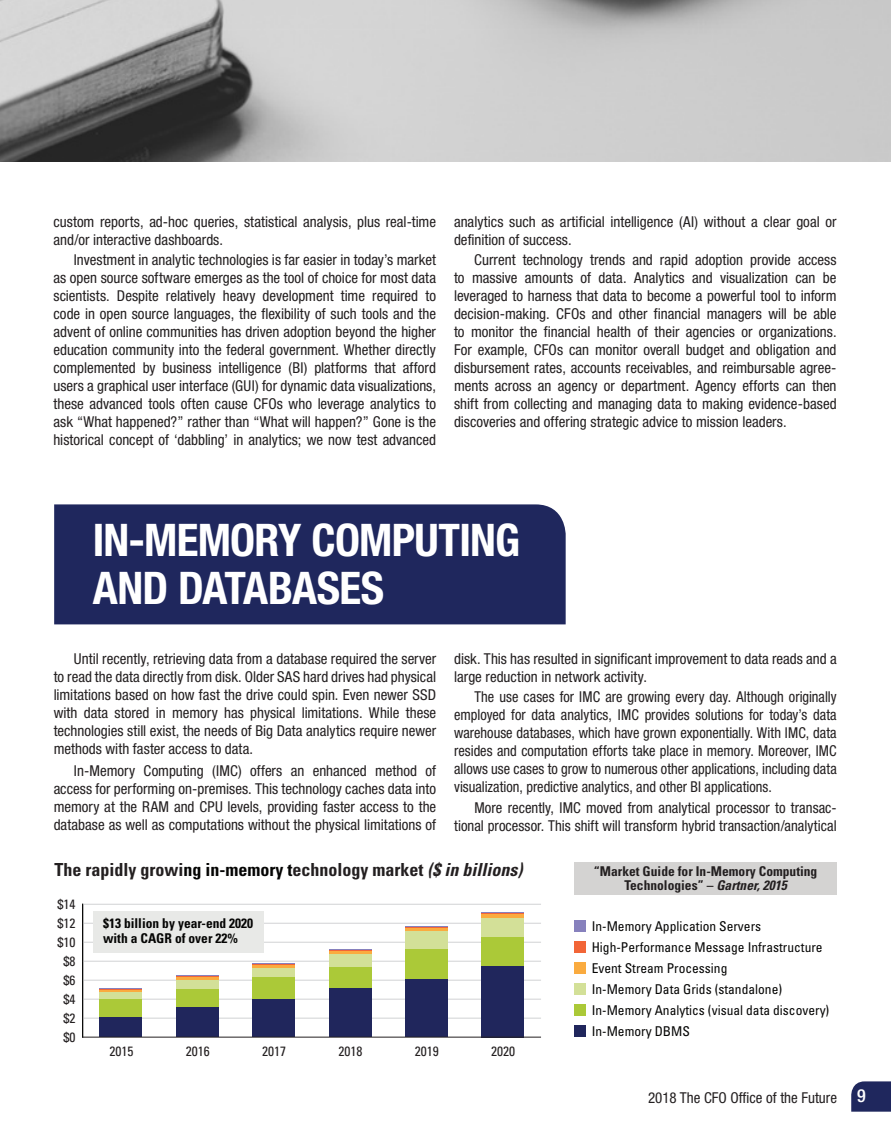
<style>
.page{position:relative;width:891px;height:1134px;background:#fff}
.page>*{position:absolute;margin:0;border:0;box-sizing:border-box;transform-origin:0 0}
.t1{font:700 condensed 45px/48px "Helvetica Neue LT Std";letter-spacing:-.015em;color:#fff}
.t2{font:700 condensed 18px "Univers LT Std";color:#231f20}
.t3{font:condensed 15px/18px "Helvetica Neue LT Std";color:#231f20;text-align:justify}
.t4{font:condensed 15px/18px "Helvetica Neue LT Std";color:#231f20;text-align:justify;scale:.96 1}
.t5{font:condensed 13.5px/21px "Univers LT Std";color:#050504}
.t6{font:700 condensed 13.5px/13.5px "Univers LT Std";color:#231f20;text-align:center}
.t7{font:condensed 13.5px "Univers LT Std";color:#231f20}
.t8{font:700 condensed 13.5px/15px "Univers LT Std";color:#050504}
.s1{color:#050504}
.s2{font-style:italic}
.s3{font-weight:500;font-size:18px;color:#fff}
</style>
<div class="page">
<img style="left:0;top:0;width:891px;height:162px">
<svg style="left:851px;top:1081px;width:40px;height:31px"></svg>
<div style="left:54px;top:504px;width:512px;height:120px;background:#1f275d"></div>
<hr style="left:83px;top:1018px;width:458px;height:1px;background:#d1d2d4">
<hr style="left:83px;top:999px;width:458px;height:1px;background:#d1d2d4">
<hr style="left:83px;top:980px;width:458px;height:1px;background:#d1d2d4">
<hr style="left:83px;top:961px;width:458px;height:1px;background:#d1d2d4">
<hr style="left:83px;top:942px;width:458px;height:1px;background:#d1d2d4">
<hr style="left:83px;top:923px;width:458px;height:1px;background:#d1d2d4">
<hr style="left:83px;top:904px;width:458px;height:1px;background:#d1d2d4">
<hr style="left:99px;top:988px;width:43px;height:1px;background:#8781bd">
<hr style="left:176px;top:975px;width:43px;height:1px;background:#8781bd">
<hr style="left:252px;top:963px;width:43px;height:1px;background:#8781bd">
<hr style="left:329px;top:949px;width:42px;height:1px;background:#8781bd">
<hr style="left:405px;top:926px;width:43px;height:1px;background:#8781bd">
<hr style="left:481px;top:912px;width:43px;height:1px;background:#8781bd">
<hr style="left:99px;top:989px;width:43px;height:1px;background:#f26537">
<hr style="left:176px;top:976px;width:43px;height:1px;background:#f26537">
<hr style="left:252px;top:964px;width:43px;height:1px;background:#f26537">
<hr style="left:329px;top:950px;width:42px;height:1px;background:#f26537">
<hr style="left:405px;top:927px;width:43px;height:1px;background:#f26537">
<hr style="left:481px;top:913px;width:43px;height:1px;background:#f26537">
<hr style="left:99px;top:990px;width:43px;height:3px;background:#faab3f">
<hr style="left:176px;top:977px;width:43px;height:3px;background:#faab3f">
<hr style="left:252px;top:965px;width:43px;height:3px;background:#faab3f">
<svg style="left:329px;top:951px;width:42px;height:4px"></svg>
<svg style="left:405px;top:928px;width:43px;height:4px"></svg>
<hr style="left:481px;top:914px;width:43px;height:4px;background:#faab3f">
<div style="left:99px;top:993px;width:43px;height:6px;background:#d3e098"></div>
<div style="left:176px;top:980px;width:43px;height:9px;background:#d3e098"></div>
<div style="left:252px;top:968px;width:43px;height:9px;background:#d3e098"></div>
<div style="left:329px;top:955px;width:42px;height:12px;background:#d3e098"></div>
<div style="left:405px;top:932px;width:43px;height:17px;background:#d3e098"></div>
<div style="left:481px;top:918px;width:43px;height:19px;background:#d3e098"></div>
<div style="left:99px;top:999px;width:43px;height:18px;background:#abc938"></div>
<div style="left:176px;top:989px;width:43px;height:19px;background:#abc938"></div>
<div style="left:252px;top:977px;width:43px;height:22px;background:#abc938"></div>
<div style="left:329px;top:967px;width:42px;height:22px;background:#abc938"></div>
<div style="left:405px;top:949px;width:43px;height:30px;background:#abc938"></div>
<div style="left:481px;top:937px;width:43px;height:29px;background:#abc938"></div>
<div style="left:99px;top:1017px;width:43px;height:20px;background:#20265c"></div>
<div style="left:176px;top:1008px;width:43px;height:29px;background:#20265c"></div>
<div style="left:252px;top:999px;width:43px;height:38px;background:#20265c"></div>
<div style="left:329px;top:989px;width:42px;height:48px;background:#20265c"></div>
<div style="left:405px;top:979px;width:43px;height:58px;background:#20265c"></div>
<div style="left:481px;top:966px;width:43px;height:71px;background:#20265c"></div>
<hr style="left:83px;top:1037px;width:458px;height:1px;background:#231f20">
<hr style="left:82px;top:904px;width:1px;height:133px;background:#050504">
<div style="left:93px;top:911px;width:170px;height:42px;background:#e8e9e7"></div>
<div style="left:574px;top:863px;width:263px;height:32px;background:#d4d3d2"></div>
<div style="left:574px;top:1025px;width:12px;height:12px;background:#20265c"></div>
<div style="left:574px;top:1004px;width:12px;height:12px;background:#abc938"></div>
<div style="left:574px;top:983px;width:12px;height:12px;background:#d3e098"></div>
<div style="left:574px;top:962px;width:12px;height:12px;background:#faab3f"></div>
<div style="left:574px;top:941px;width:12px;height:12px;background:#f26537"></div>
<div style="left:574px;top:920px;width:12px;height:12px;background:#8781bd"></div>
<p class="t3" style="left:53px;top:212px;width:384px">custom reports, ad-hoc queries, statistical analysis, plus real-time and/or interactive dashboards.</p>
<p class="t3" style="left:53px;top:251px;width:384px;text-indent:20px">Investment in analytic technologies is far easier in today’s market as open source software emerges as the tool of choice for most data scientists. Despite relatively heavy development time required to code in open source languages, the flexibility of such tools and the advent of online communities has driven adoption beyond the higher education community into the federal government. Whether directly complemented by business intelligence (BI) platforms that afford users a graphical user interface (GUI) for dynamic data visualizations, these advanced tools often cause CFOs who leverage analytics to ask “What happened?” rather than “What will happen?” Gone is the historical concept of ‘dabbling’ in analytics; we now test advanced</p>
<p class="t3" style="left:454px;top:212px;width:384px">analytics such as artificial intelligence (AI) without a clear goal or definition of success.</p>
<p class="t3" style="left:454px;top:251px;width:384px;text-indent:20px">Current technology trends and rapid adoption provide access to massive amounts of data. Analytics and visualization can be leveraged to harness that data to become a powerful tool to inform decision-making. CFOs and other financial managers will be able to monitor the financial health of their agencies or organizations.<br>For example, CFOs can monitor overall budget and obligation and disbursement rates, accounts receivables, and reimbursable agree&shy;ments across an agency or department. Agency efforts can then shift from collecting and managing data to making evidence-based discoveries and offering strategic advice to mission leaders.</p>
<p class="t1" style="left:93px;top:516px;width:429px">IN-MEMORY COMPUTING<br>AND DATABASES</p>
<p class="t3" style="left:54px;top:649px;width:384px;text-indent:20px">Until recently, retrieving data from a database required the server to read the data directly from disk. Older SAS hard drives had physical limitations based on how fast the drive could spin. Even newer SSD with data stored in memory has physical limitations. While these technologies still exist, the needs of Big Data analytics require newer methods with faster access to data.</p>
<p class="t3" style="left:54px;top:762px;width:384px;text-indent:20px">In-Memory Computing (IMC) offers an enhanced method of access for performing on-premises. This technology caches data into memory at the RAM and CPU levels, providing faster access to the database as well as computations without the physical limitations of</p>
<p class="t3" style="left:454px;top:649px;width:384px">disk. This has resulted in significant improvement to data reads and a large reduction in network activity.</p>
<p class="t4" style="left:454px;top:688px;width:400px;text-indent:20px">The use cases for IMC are growing every day. Although originally employed for data analytics, IMC provides solutions for today’s data warehouse databases, which have grown exponentially. With IMC, data resides and computation efforts take place in memory. Moreover, IMC allows use cases to grow to numerous other applications, including data visualization, predictive analytics, and other BI applications.</p>
<p class="t3" style="left:454px;top:799px;width:384px;text-align:right">More recently, IMC moved from analytical processor to transac&shy;tional processor. This shift will transform hybrid transaction/analytical</p>
<p class="t2" style="left:54px;top:858px;width:469px">The rapidly growi<span class="s1">ng in-memory t</span>echnology market <span class="s2">($ in billions)</span></p>
<p class="t8" style="left:103px;top:916px;width:152px">$13 billion by year-end 2020 with a CAGR of over 22%</p>
<p class="t5" style="left:592px;top:916px;width:239px">In-Memory Application Servers<br>High-Performance Message Infrastructure<br>Event Stream Processing<br>In-Memory Data Grids (standalone)<br>In-Memory Analytics (visual data discovery)<br>In-Memory DBMS</p>
<p class="t6" style="left:594px;top:865px;width:225px">“Market Guide for In-Memory Computing<br>Technologies” – <span class="s2">Gartner, 2015</span></p>
<p class="t7" style="left:58px;top:896px;width:19px">$14</p>
<p class="t7" style="left:58px;top:915px;width:19px">$12</p>
<p class="t7" style="left:58px;top:934px;width:19px">$10</p>
<p class="t7" style="left:64px;top:953px;width:13px">$8</p>
<p class="t7" style="left:64px;top:972px;width:13px">$6</p>
<p class="t7" style="left:64px;top:990px;width:13px">$4</p>
<p class="t7" style="left:64px;top:1009px;width:13px">$2</p>
<p class="t7" style="left:64px;top:1028px;width:13px">$0</p>
<p class="t7" style="left:110px;top:1042px;width:25px">2015</p>
<p class="t7" style="left:186px;top:1042px;width:25px">2016</p>
<p class="t7" style="left:262px;top:1042px;width:25px">2017</p>
<p class="t7" style="left:339px;top:1042px;width:25px">2018</p>
<p class="t7" style="left:415px;top:1042px;width:25px">2019</p>
<p class="t7" style="left:491px;top:1042px;width:25px">2020</p>
<p class="t3" style="left:648px;top:1088px;width:219px">2018 The CFO Office of the Future <span class="s3">9</span></p>
</div>
